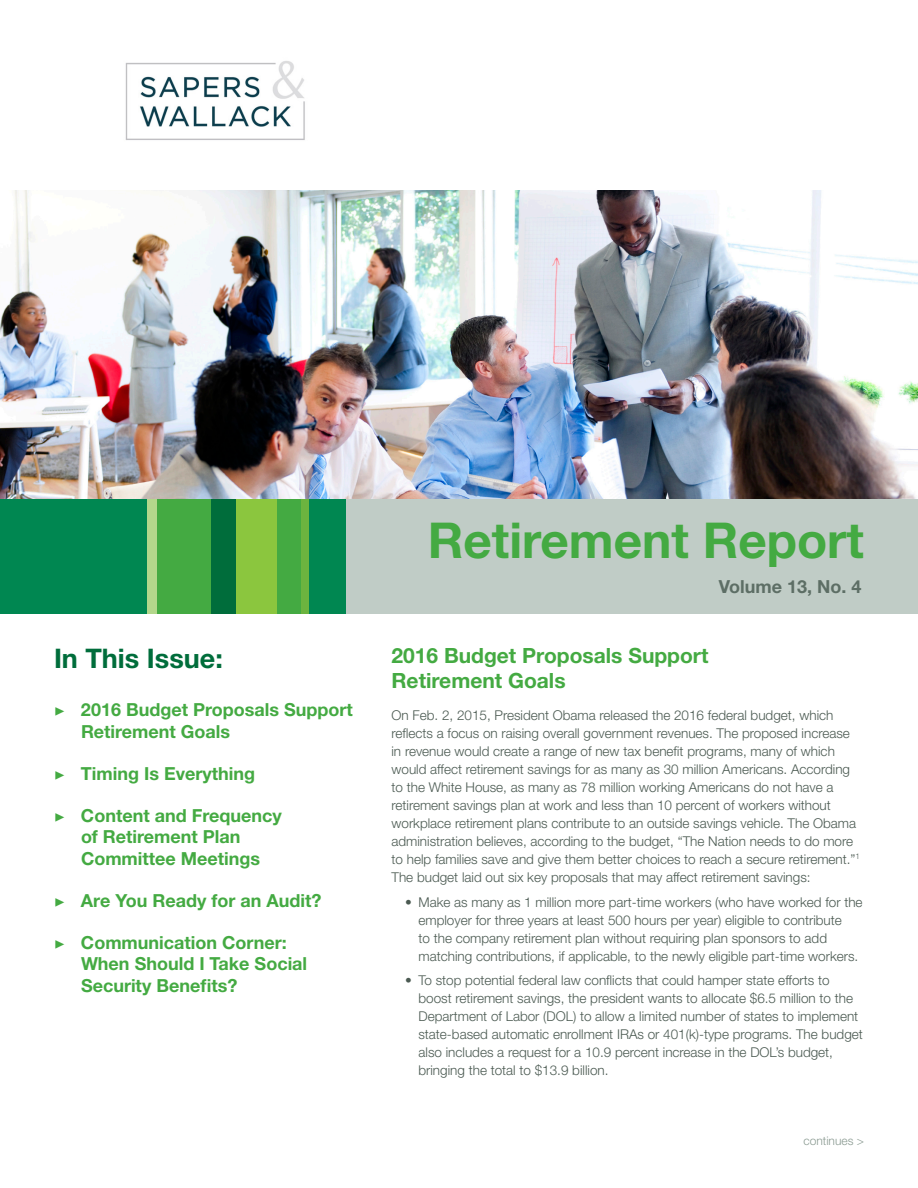
<style>
.page{position:relative;width:918px;height:1188px;background:#fff}
.page>*{position:absolute;margin:0;border:0;box-sizing:border-box;transform-origin:0 0}
.t1{font:700 49.5px "Helvetica Neue";color:#44aa42}
.t2{font:700 27px "Helvetica Neue";color:#006d3b}
.Subhead_Level_1{font:700 21px/25.2px "Helvetica Neue";color:#44aa42}
.t3{font:700 18px/21.6px "Helvetica Neue";color:#44aa42}
.t4{font:700 18px "Helvetica Neue";color:#5d6e65}
.Body_Copy{font:300 13.5px/18px "Helvetica Neue";color:#4b5a52}
.t5{font:300 12px "Helvetica Neue";color:#8b9b92}
.s1{font-family:"Minion Pro";font-weight:400}
</style>
<div class="page">
<img style="left:0;top:190px;width:918px;height:309px">
<div style="left:140px;top:499px;width:217px;height:115px;background:#44aa42"></div>
<div style="left:0;top:499px;width:152px;height:115px;background:#008751"></div>
<div style="left:148px;top:499px;width:9px;height:115px;background:#b3d78b"></div>
<div style="left:212px;top:499px;width:24px;height:115px;background:#006d3b"></div>
<div style="left:236px;top:499px;width:40px;height:115px;background:#8bc63e"></div>
<div style="left:301px;top:499px;width:36px;height:115px;background:#6cb43f"></div>
<div style="left:309px;top:499px;width:46px;height:115px;background:#008751"></div>
<div style="left:347px;top:499px;width:571px;height:115px;background:#c0ccc6"></div>
<img style="left:125px;top:61px;width:180px;height:79px">
<p class="t2" style="left:54px;top:641px;width:170px">In This Issue:</p>
<p class="t3" style="left:81px;top:699px;width:273px;text-indent:-27px"><span class="s1">▶</span> 2016 Budget Proposals Support<br>Retirement Goals</p>
<p class="t3" style="left:54px;top:762px;width:203px"><span class="s1">▶</span> Timing Is Everything</p>
<p class="t3" style="left:81px;top:804px;width:202px;text-indent:-27px"><span class="s1">▶</span> Content and Frequency of Retirement Plan<br>Committee Meetings</p>
<p class="t3" style="left:54px;top:889px;width:269px"><span class="s1">▶</span> Are You Ready for an Audit?</p>
<p class="t3" style="left:81px;top:931px;width:228px;text-indent:-27px"><span class="s1">▶</span> Communication Corner:<br>When Should I Take Social<br>Security Benefits?</p>
<p class="t1" style="left:428px;top:509px;width:438px">Retirement Report</p>
<p class="t4" style="left:719px;top:575px;width:144px">Volume 13, No. 4</p>
<p class="Subhead_Level_1" style="left:392px;top:643px;width:319px">2016 Budget Proposals Support<br>Retirement Goals</p>
<p class="Body_Copy" style="left:392px;top:706px;width:470px">On Feb. 2, 2015, President Obama released the 2016 federal budget, which reflects a focus on raising overall government revenues. The proposed increase in revenue would create a range of new tax benefit programs, many of which would affect retirement savings for as many as 30 million Americans. According to the White House, as many as 78 million working Americans do not have a retirement savings plan at work and less than 10 percent of workers without workplace retirement plans contribute to an outside savings vehicle. The Obama administration believes, according to the budget, “The Nation needs to do more to help families save and give them better choices to reach a secure retirement.”<sup>1<br></sup>The budget laid out six key proposals that may affect retirement savings:</p>
<p class="Body_Copy" style="left:418px;top:892px;width:446px;text-indent:-14px">• Make as many as 1 million more part-time workers (who have worked for the employer for three years at least 500 hours per year) eligible to contribute<br>to the company retirement plan without requiring plan sponsors to add matching contributions, if applicable, to the newly eligible part-time workers.</p>
<p class="Body_Copy" style="left:418px;top:971px;width:446px;text-indent:-14px">• To stop potential federal law conflicts that could hamper state efforts to boost retirement savings, the president wants to allocate $6.5 million to the Department of Labor (DOL) to allow a limited number of states to implement state-based automatic enrollment IRAs or 401(k)-type programs. The budget also includes a request for a 10.9 percent increase in the DOL’s budget, bringing the total to $13.9 billion.</p>
<p class="t5" style="left:803px;top:1133px;width:62px">continues &gt;</p>
</div>
